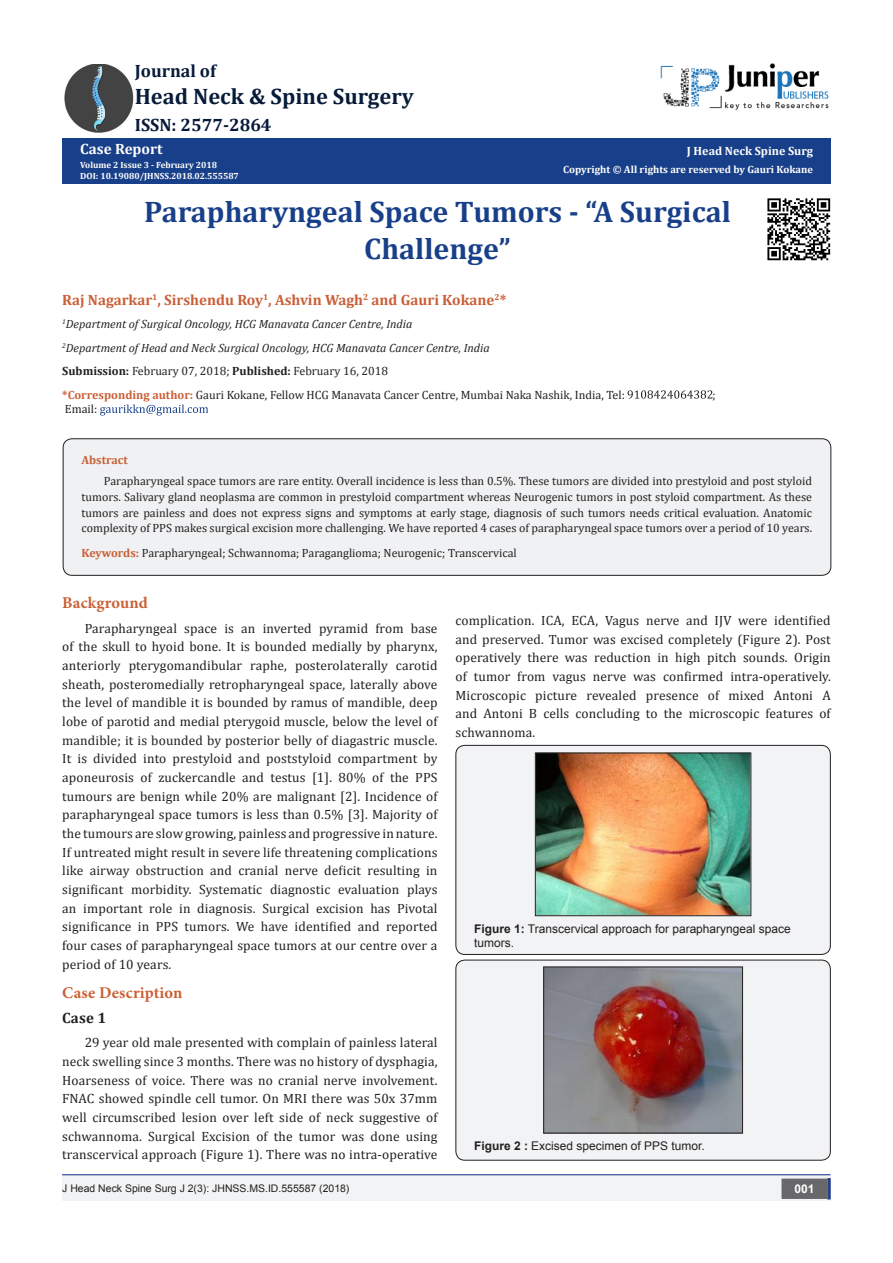
<style>
.page{position:relative;width:893px;height:1263px;background:#fff}
.page>*{position:absolute;margin:0;border:0;box-sizing:border-box;transform-origin:0 0}
.t1{font:700 29.85px "Cambria";color:#183f89}
.t2{font:700 22.35px "Cambria";color:#071b39}
.t3{font:700 18px "Cambria";color:#071b39}
.t4{font:700 16.5px "Minion Pro";letter-spacing:.01em;color:#ca6035}
.t5{font:700 15px "Cambria";color:#ca5f37}
.t6{font:700 15px "Cambria";color:#fffefc}
.t7{font:700 15px "Cambria";color:#231f20}
.t8{font:13.5px/18.8px "Cambria";letter-spacing:.01em;color:#231f20;text-align:justify}
.t9{font:12px/15.8px "Cambria";color:#231f20;text-align:justify}
.t10{font:italic 12px "Cambria";color:#231f20}
.t11{font:12px/14.4px "Arial";color:#231f20}
.t12{font:700 12px "Cambria";color:#fffefc}
.t13{font:700 12px "Cambria";color:#ca5f37}
.t14{font:700 12px "Arial";color:#fff}
.t15{font:10.5px "Arial";color:#231f20}
.t16{font:700 10.5px "Cambria";color:#fffefc}
.t17{font:700 9px "Cambria";color:#fff}
.t18{font:700 9px "Cambria";color:#fffefc}
.s1{color:#fffefc}
.s2{font-weight:700}
.s3{font-weight:700;color:#ca5f37}
</style>
<div class="page">
<div style="left:62px;top:138px;width:769px;height:45px;background:#183f89"></div>
<svg style="left:628px;top:390px;width:84px;height:9px"></svg>
<svg style="left:100px;top:404px;width:108px;height:11px"></svg>
<div style="left:62px;top:1175px;width:441px;height:26px;background:#f2f3f4"></div>
<div style="left:503px;top:1175px;width:328px;height:26px;background:#f2f3f4"></div>
<div style="left:456px;top:745px;width:374px;height:209px;background:#f2f3f4;border-radius:9px"></div>
<div style="left:455px;top:745px;width:376px;height:210px;border:1px solid #231f20;border-radius:9px"></div>
<img style="left:537px;top:755px;width:212px;height:159px">
<div style="left:535px;top:753px;width:216px;height:163px;border:1px solid #231f20"></div>
<div style="left:456px;top:960px;width:374px;height:200px;background:#f2f3f4;border-radius:9px"></div>
<div style="left:455px;top:960px;width:376px;height:200px;border:1px solid #231f20;border-radius:9px"></div>
<img style="left:545px;top:969px;width:196px;height:162px">
<div style="left:543px;top:967px;width:200px;height:166px;border:1px solid #231f20"></div>
<div style="left:782px;top:1179px;width:45px;height:19px;background:#68676a"></div>
<div style="left:781px;top:1178px;width:46px;height:21px;border:2px solid #68676a"></div>
<svg style="left:827px;top:1178px;width:4px;height:21px"></svg>
<img style="left:661px;top:63px;width:168px;height:47px">
<hr style="left:62px;top:1174px;width:768px;height:1px;background:#253f8e">
<div style="left:63px;top:439px;width:768px;height:136px;background:#f0f1f2;border-radius:9px"></div>
<div style="left:63px;top:438px;width:768px;height:138px;border:1px solid #231f20;border-radius:9px"></div>
<img style="left:767px;top:198px;width:64px;height:63px">
<img style="left:64px;top:64px;width:70px;height:69px">
<p class="t3" style="left:135px;top:59px;width:83px">Journal of</p>
<p class="t2" style="left:135px;top:81px;width:280px">Head Neck &amp; Spine Surgery</p>
<p class="t3" style="left:135px;top:112px;width:138px">ISSN: 2577-2864</p>
<p class="t6" style="left:80px;top:139px;width:84px">Case Report</p>
<p class="t18" style="left:80px;top:159px;width:138px">Volume 2 Issue 3 - February 2018</p>
<p class="t17" style="left:80px;top:169px;width:160px"><span class="s1">DOI:</span> 10.19080/JHNSS.2018.02.555587</p>
<p class="t12" style="left:687px;top:142px;width:128px">J Head Neck Spine Surg</p>
<p class="t16" style="left:563px;top:162px;width:251px">Copyright © All rights are reserved by Gauri Kokane</p>
<p class="t1" style="left:144px;top:190px;width:588px">Parapharyngeal Space Tumors - “A Surgical</p>
<p class="t1" style="left:364px;top:228px;width:148px">Challenge”</p>
<p class="t5" style="left:62px;top:289px;width:446px">Raj Nagarkar<sup>1</sup>, Sirshendu Roy<sup>1</sup>, Ashvin Wagh<sup>2</sup> and Gauri Kokane<sup>2</sup>*</p>
<p class="t10" style="left:62px;top:316px;width:352px"><sup>1</sup>Department of Surgical Oncology, HCG Manavata Cancer Centre, India</p>
<p class="t10" style="left:62px;top:339px;width:429px"><sup>2</sup>Department of Head and Neck Surgical Oncology, HCG Manavata Cancer Centre, India</p>
<p class="t9" style="left:62px;top:363px;width:327px"><span class="s2">Submission:</span> February 07, 2018; <span class="s2">Published:</span> February 16, 2018</p>
<p class="t9" style="left:62px;top:386px;width:564px"><span class="s3">*Corresponding author:</span> Gauri Kokane, Fellow HCG Manavata Cancer Centre, Mumbai Naka Nashik, India, Tel:</p>
<p class="t9" style="left:712px;top:386px;width:5px">;</p>
<p class="t9" style="left:65px;top:401px;width:34px">Email:</p>
<p class="t13" style="left:81px;top:451px;width:48px">Abstract</p>
<p class="t9" style="left:81px;top:473px;width:732px;text-indent:22px">Parapharyngeal space tumors are rare entity. Overall incidence is less than 0.5%. These tumors are divided into prestyloid and post styloid tumors. Salivary gland neoplasma are common in prestyloid compartment whereas Neurogenic tumors in post styloid compartment. As these tumors are painless and does not express signs and symptoms at early stage, diagnosis of such tumors needs critical evaluation. Anatomic complexity of PPS makes surgical excision more challenging. We have reported 4 cases of parapharyngeal space tumors over a period of 10 years.</p>
<p class="t9" style="left:81px;top:545px;width:437px"><span class="s3">Keywords:</span> Parapharyngeal; Schwannoma; Paraganglioma; Neurogenic; Transcervical</p>
<p class="t4" style="left:62px;top:591px;width:87px">Background</p>
<p class="t8" style="left:62px;top:618px;width:377px;text-indent:22px">Parapharyngeal space is an inverted pyramid from base of the skull to hyoid bone. It is bounded medially by pharynx, anteriorly pterygomandibular raphe, posterolaterally carotid sheath, posteromedially retropharyngeal space, laterally above the level of mandible it is bounded by ramus of mandible, deep lobe of parotid and medial pterygoid muscle, below the level of mandible; it is bounded by posterior belly of diagastric muscle.<br>It is divided into prestyloid and poststyloid compartment by aponeurosis of zuckercandle and testus [1]. 80% of the PPS tumours are benign while 20% are malignant [2]. Incidence of parapharyngeal space tumors is less than 0.5% [3]. Majority of the tumours are slow growing, painless and progressive in nature.<br>If untreated might result in severe life threatening complications like airway obstruction and cranial nerve deficit resulting in significant morbidity. Systematic diagnostic evaluation plays an important role in diagnosis. Surgical excision has Pivotal significance in PPS tumors. We have identified and reported four cases of parapharyngeal space tumors at our centre over a period of 10 years.</p>
<p class="t4" style="left:62px;top:981px;width:122px">Case Description</p>
<p class="t7" style="left:62px;top:1007px;width:46px">Case 1</p>
<p class="t8" style="left:62px;top:1033px;width:377px;text-indent:22px">29 year old male presented with complain of painless lateral neck swelling since 3 months. There was no history of dysphagia, Hoarseness of voice. There was no cranial nerve involvement.<br>FNAC showed spindle cell tumor. On MRI there was 50x 37mm well circumscribed lesion over left side of neck suggestive of schwannoma. Surgical Excision of the tumor was done using transcervical approach (Figure 1). There was no intra-operative</p>
<p class="t15" style="left:62px;top:1181px;width:289px">J Head Neck Spine Surg J 2(3): JHNSS.MS.ID.555587 (2018)</p>
<p class="t8" style="left:455px;top:611px;width:377px">complication. ICA, ECA, Vagus nerve and IJV were identified and preserved. Tumor was excised completely (Figure 2). Post operatively there was reduction in high pitch sounds. Origin of tumor from vagus nerve was confirmed intra-operatively.<br>Microscopic picture revealed presence of mixed Antoni A and Antoni B cells concluding to the microscopic features of schwannoma.</p>
<p class="t11" style="left:474px;top:921px;width:318px"><span class="s2">Figure 1:</span> Transcervical approach for parapharyngeal space tumors.</p>
<p class="t11" style="left:474px;top:1139px;width:232px"><span class="s2">Figure 2 :</span> Excised specimen of PPS tumor.</p>
<p class="t14" style="left:794px;top:1181px;width:22px">001</p>
</div>
